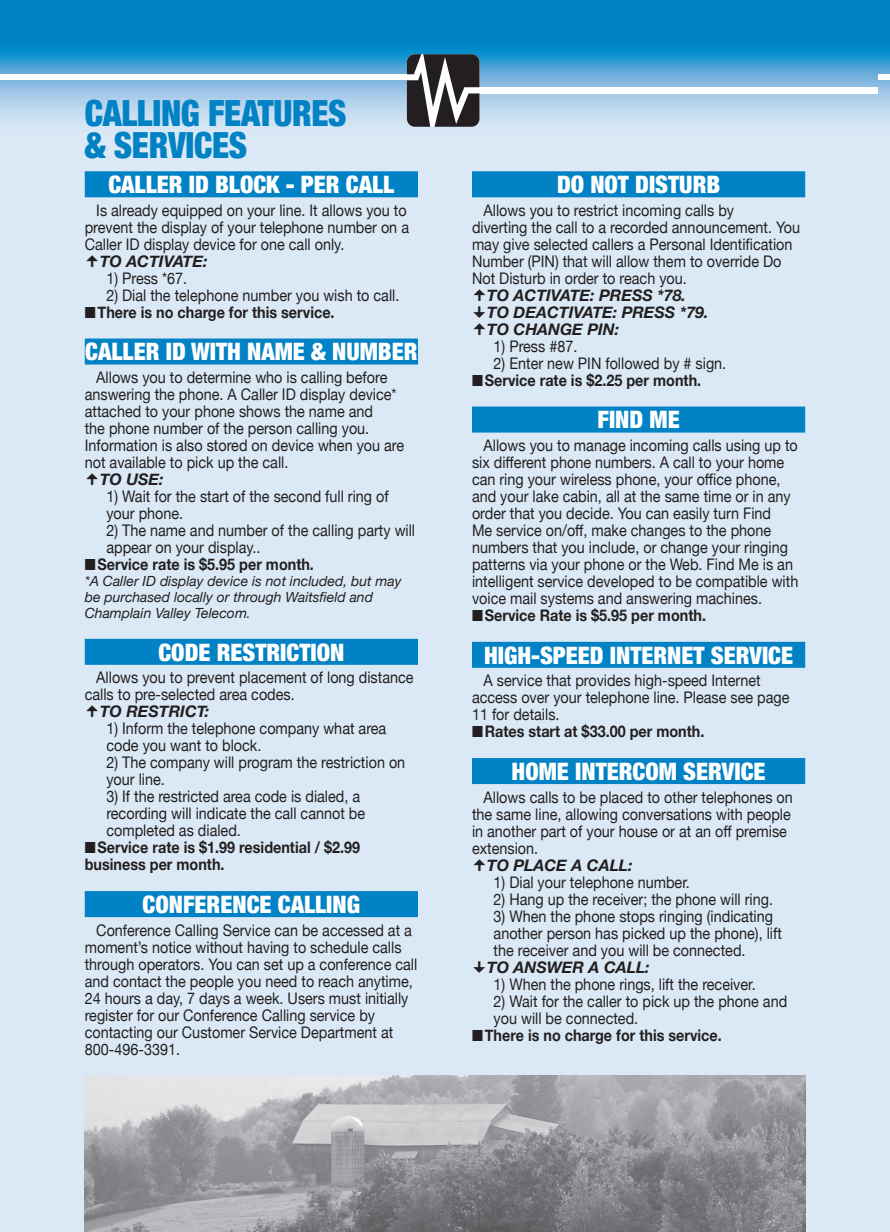
<style>
.page{position:relative;width:890px;height:1232px;background:#fff}
.page>*{position:absolute;margin:0;border:0;box-sizing:border-box;transform-origin:0 0}
.t1{font:900 condensed 36px/32px "Helvetica Neue";letter-spacing:-.01em;color:#0082c5;scale:.95 1}
.t2{font:900 condensed 24px "Helvetica Neue";color:#fff}
.t3{font:16px/17px "Helvetica Neue";color:#231f20;scale:.9 1}
.t4{font:700 16px/17px "Helvetica Neue";color:#231f20;scale:.9 1}
.t5{font:italic 700 16px/17px "Helvetica Neue";color:#231f20}
.t6{font:italic 14px/16px "Helvetica Neue";color:#231f20}
</style>
<div class="page">
<div style="left:877px;top:0;width:12px;height:1231px;background:#dae9f5"></div>
<svg style="left:877px;top:0;width:12px;height:120px"></svg>
<div style="left:877px;top:74px;width:12px;height:6px;background:#fff"></div>
<div style="left:0;top:0;width:877px;height:1231px;background:#dae9f5"></div>
<svg style="left:0;top:0;width:877px;height:122px;background:#46a1d4"></svg>
<div style="left:0;top:74px;width:409px;height:6px;background:#fff"></div>
<div style="left:477px;top:87px;width:400px;height:6px;background:#fff"></div>
<svg style="left:407px;top:54px;width:72px;height:73px;background:#5c595a"></svg>
<div style="left:85px;top:171px;width:333px;height:26px;background:#0082c5"></div>
<div style="left:85px;top:338px;width:333px;height:26px;background:#0082c5"></div>
<div style="left:85px;top:639px;width:333px;height:26px;background:#0082c5"></div>
<div style="left:85px;top:891px;width:333px;height:26px;background:#0082c5"></div>
<div style="left:472px;top:171px;width:333px;height:26px;background:#0082c5"></div>
<div style="left:472px;top:406px;width:333px;height:26px;background:#0082c5"></div>
<div style="left:472px;top:642px;width:333px;height:26px;background:#0082c5"></div>
<div style="left:472px;top:758px;width:333px;height:26px;background:#0082c5"></div>
<img style="left:85px;top:1075px;width:720px;height:156px">
<h1 class="t1" style="left:85px;top:95px;width:277px">CALLING FEATURES &amp; SERVICES</h1>
<h2 class="t2" style="left:108px;top:165px;width:287px">CALLER ID BLOCK - PER CALL</h2>
<p class="t3" style="left:85px;top:202px;width:362px;text-indent:12px">Is already equipped on your line. It allows you to prevent the display of your telephone number on a<br>Caller ID display device for one call only.</p>
<p class="t5" style="left:100px;top:253px;width:109px">TO ACTIVATE:</p>
<p class="t3" style="left:106px;top:270px;width:89px">1) Press *67.</p>
<p class="t3" style="left:106px;top:287px;width:324px">2) Dial the telephone number you wish to call.</p>
<p class="t4" style="left:85px;top:304px;width:279px">■There is no charge for this service.</p>
<h2 class="t2" style="left:85px;top:332px;width:334px">CALLER ID WITH NAME &amp; NUMBER</h2>
<p class="t3" style="left:85px;top:370px;width:356px;text-indent:12px">Allows you to determine who is calling before answering the phone. A Caller ID display device* attached to your phone shows the name and<br>the phone number of the person calling you.<br>Information is also stored on device when you are not available to pick up the call.</p>
<p class="t5" style="left:100px;top:471px;width:66px">TO USE:</p>
<p class="t3" style="left:106px;top:489px;width:315px">1) Wait for the start of the second full ring of your phone.</p>
<p class="t3" style="left:106px;top:523px;width:344px">2) The name and number of the calling party will appear on your display..</p>
<p class="t4" style="left:85px;top:556px;width:256px">■Service rate is $5.95 per month.</p>
<p class="t6" style="left:85px;top:574px;width:318px">*A Caller ID display device is not included, but may be purchased locally or through Waitsfield and<br>Champlain Valley Telecom.</p>
<h2 class="t2" style="left:158px;top:632px;width:187px">CODE RESTRICTION</h2>
<p class="t3" style="left:85px;top:670px;width:367px;text-indent:12px">Allows you to prevent placement of long distance calls to pre-selected area codes.</p>
<p class="t5" style="left:100px;top:703px;width:111px">TO RESTRICT:</p>
<p class="t3" style="left:106px;top:721px;width:312px">1) Inform the telephone company what area code you want to block.</p>
<p class="t3" style="left:106px;top:755px;width:333px">2) The company will program the restriction on your line.</p>
<p class="t3" style="left:106px;top:789px;width:289px">3) If the restricted area code is dialed, a recording will indicate the call cannot be completed as dialed.</p>
<p class="t4" style="left:85px;top:839px;width:307px">■Service rate is $1.99 residential / $2.99 business per month.</p>
<h2 class="t2" style="left:143px;top:884px;width:219px">CONFERENCE CALLING</h2>
<p class="t3" style="left:85px;top:922px;width:371px;text-indent:12px">Conference Calling Service can be accessed at a moment’s notice without having to schedule calls through operators. You can set up a conference call and contact the people you need to reach anytime, 24 hours a day, 7 days a week. Users must initially register for our Conference Calling service by contacting our Customer Service Department at 800-496-3391.</p>
<h2 class="t2" style="left:557px;top:165px;width:165px">DO NOT DISTURB</h2>
<p class="t3" style="left:472px;top:202px;width:366px;text-indent:12px">Allows you to restrict incoming calls by<br>diverting the call to a recorded announcement. You may give selected callers a Personal Identification Number (PIN) that will allow them to override Do Not Disturb in order to reach you.</p>
<p class="t5" style="left:487px;top:287px;width:223px">TO ACTIVATE: PRESS *78.<br>TO DEACTIVATE: PRESS *79.<br>TO CHANGE PIN:</p>
<p class="t3" style="left:493px;top:338px;width:92px">1) Press #87.</p>
<p class="t3" style="left:493px;top:355px;width:257px">2) Enter new PIN followed by # sign.</p>
<p class="t4" style="left:472px;top:372px;width:256px">■Service rate is $2.25 per month.</p>
<h2 class="t2" style="left:597px;top:400px;width:84px">FIND ME</h2>
<p class="t3" style="left:472px;top:438px;width:364px;text-indent:12px">Allows you to manage incoming calls using up to six different phone numbers. A call to your home can ring your wireless phone, your office phone, and your lake cabin, all at the same time or in any order that you decide. You can easily turn Find<br>Me service on/off, make changes to the phone numbers that you include, or change your ringing patterns via your phone or the Web. Find Me is an intelligent service developed to be compatible with voice mail systems and answering machines.</p>
<p class="t4" style="left:472px;top:607px;width:261px">■Service Rate is $5.95 per month.</p>
<h2 class="t2" style="left:484px;top:635px;width:310px">HIGH-SPEED INTERNET SERVICE</h2>
<p class="t3" style="left:472px;top:673px;width:354px;text-indent:12px">A service that provides high-speed Internet access over your telephone line. Please see page<br>11 for details.</p>
<p class="t4" style="left:472px;top:723px;width:260px">■Rates start at $33.00 per month.</p>
<h2 class="t2" style="left:511px;top:751px;width:255px">HOME INTERCOM SERVICE</h2>
<p class="t3" style="left:472px;top:789px;width:358px;text-indent:12px">Allows calls to be placed to other telephones on the same line, allowing conversations with people in another part of your house or at an off premise extension.</p>
<p class="t5" style="left:487px;top:856px;width:147px">TO PLACE A CALL:</p>
<p class="t3" style="left:493px;top:874px;width:217px">1) Dial your telephone number.</p>
<p class="t3" style="left:493px;top:891px;width:309px">2) Hang up the receiver; the phone will ring.</p>
<p class="t3" style="left:493px;top:908px;width:322px">3) When the phone stops ringing (indicating another person has picked up the phone), lift the receiver and you will be connected.</p>
<p class="t5" style="left:487px;top:958px;width:164px">TO ANSWER A CALL:</p>
<p class="t3" style="left:493px;top:976px;width:290px">1) When the phone rings, lift the receiver.</p>
<p class="t3" style="left:493px;top:993px;width:328px">2) Wait for the caller to pick up the phone and you will be connected.</p>
<p class="t4" style="left:472px;top:1026px;width:279px">■There is no charge for this service.</p>
</div>
